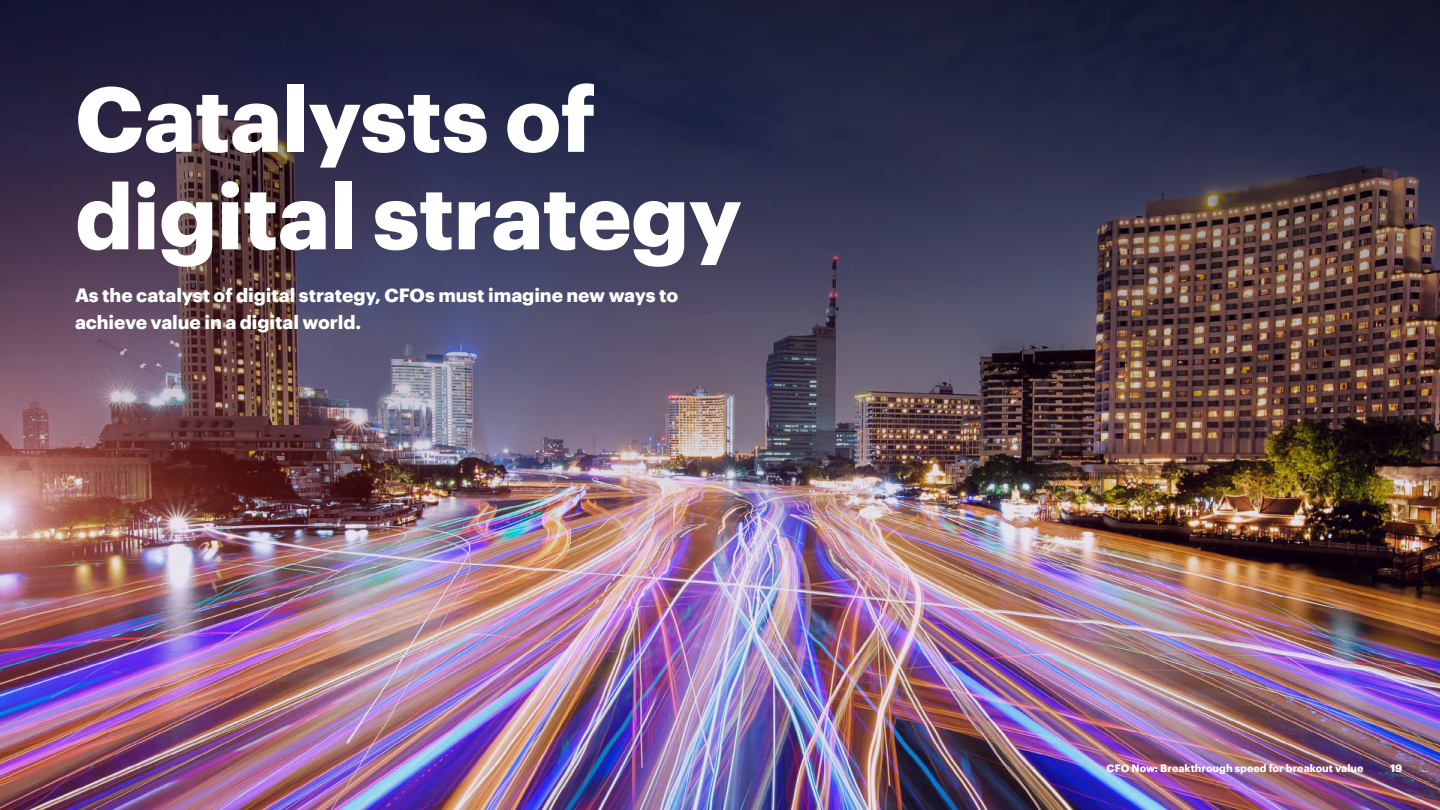
<style>
.page{position:relative;width:1440px;height:810px;background:#fff}
.page>*{position:absolute;margin:0;border:0;box-sizing:border-box;transform-origin:0 0}
.t1{font:700 90px/97.5px "Graphik";letter-spacing:-.01em;color:#fff}
.t2{font:700 18.75px/26.2px "Graphik";letter-spacing:-.005em;color:#fff}
.t3{font:700 10.5px "Graphik";color:#fff}
</style>
<div class="page">
<img style="left:0;top:614px;width:1440px;height:196px">
<img style="left:0;top:0;width:1440px;height:614px">
<h1 class="t1" style="left:75px;top:62px;width:669px">Catalysts of digital strategy</h1>
<p class="t2" style="left:75px;top:281px;width:605px">As the catalyst of digital strategy, CFOs must imagine new ways to achieve value in a digital world.</p>
<p class="t3" style="left:1107px;top:760px;width:258px">CFO Now: Breakthrough speed for breakout value</p>
<p class="t3" style="left:1391px;top:760px;width:13px">19</p>
</div>
